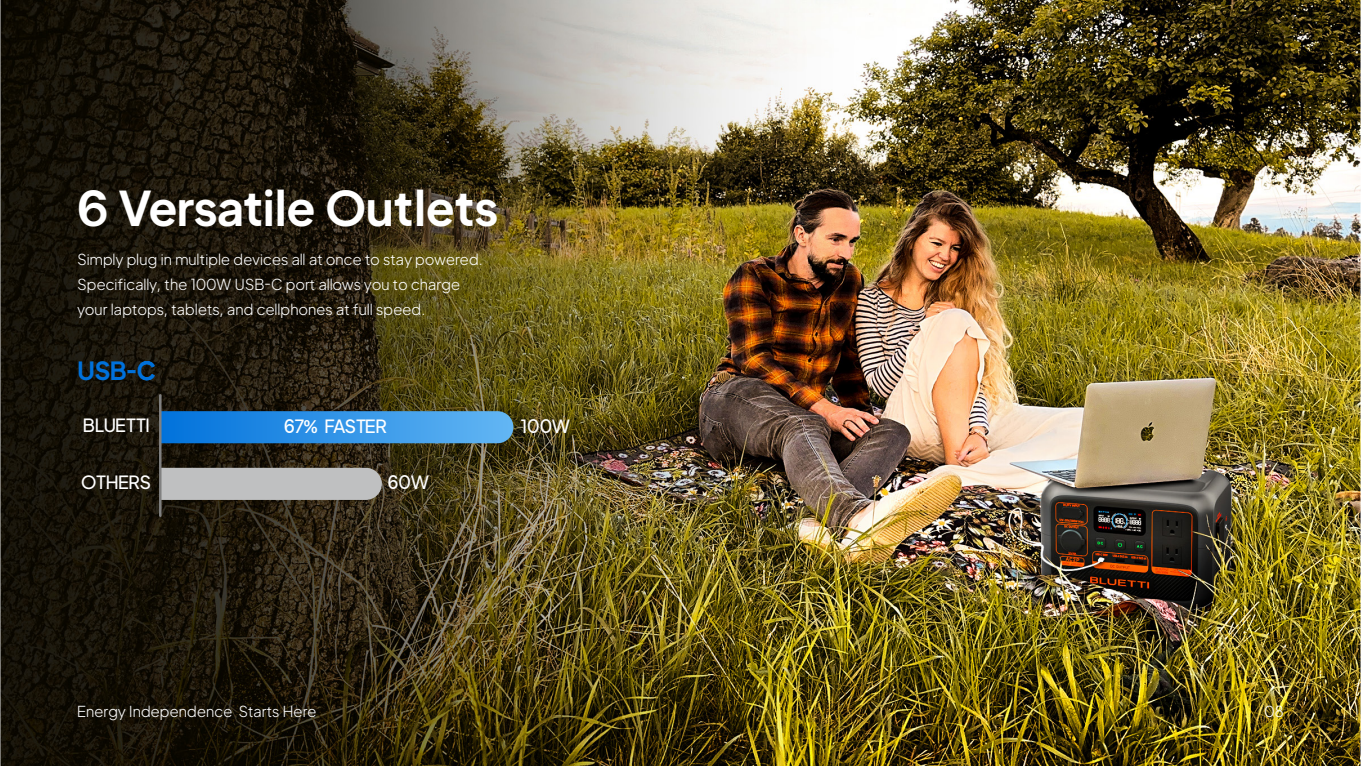
<style>
.page{position:relative;width:1361px;height:766px;background:#fff}
.page>*{position:absolute;margin:0;border:0;box-sizing:border-box;transform-origin:0 0}
.t1{font:700 47.5px "BLUETTI1.0";letter-spacing:.015em;color:#fff}
.t2{font:700 25px "BLUETTI2.0";color:#0071db}
.t3{font:500 18px "BLUETTI2.0";color:#fff}
.t4{font:300 15px/25px "BLUETTI1.0";letter-spacing:.015em;color:#fff}
</style>
<div class="page">
<img style="left:0;top:0;width:1360px;height:765px">
<svg style="left:161px;top:411px;width:352px;height:32px;background:#3192e4"></svg>
<svg style="left:161px;top:467px;width:221px;height:33px;background:#b8b9b9"></svg>
<hr style="left:159px;top:395px;width:2px;height:120px;background:#808080">
<h1 class="t1" style="left:78px;top:169px;width:422px">6 Versatile Outlets</h1>
<p class="t4" style="left:78px;top:246px;width:407px">Simply plug in multiple devices all at once to stay powered.<br>Specifically, the 100W USB-C port allows you to charge your laptops, tablets, and cellphones at full speed.</p>
<h2 class="t2" style="left:78px;top:349px;width:79px">USB-C</h2>
<p class="t3" style="left:83px;top:410px;width:69px">BLUETTI</p>
<p class="t3" style="left:81px;top:467px;width:71px">OTHERS</p>
<p class="t3" style="left:284px;top:412px;width:104px">67% FASTER</p>
<p class="t3" style="left:521px;top:412px;width:51px">100W</p>
<p class="t3" style="left:387px;top:467px;width:43px">60W</p>
<p class="t4" style="left:77px;top:697px;width:241px">Energy Independence Starts Here</p>
<p class="t4" style="left:1264px;top:697px;width:20px">08</p>
</div>
